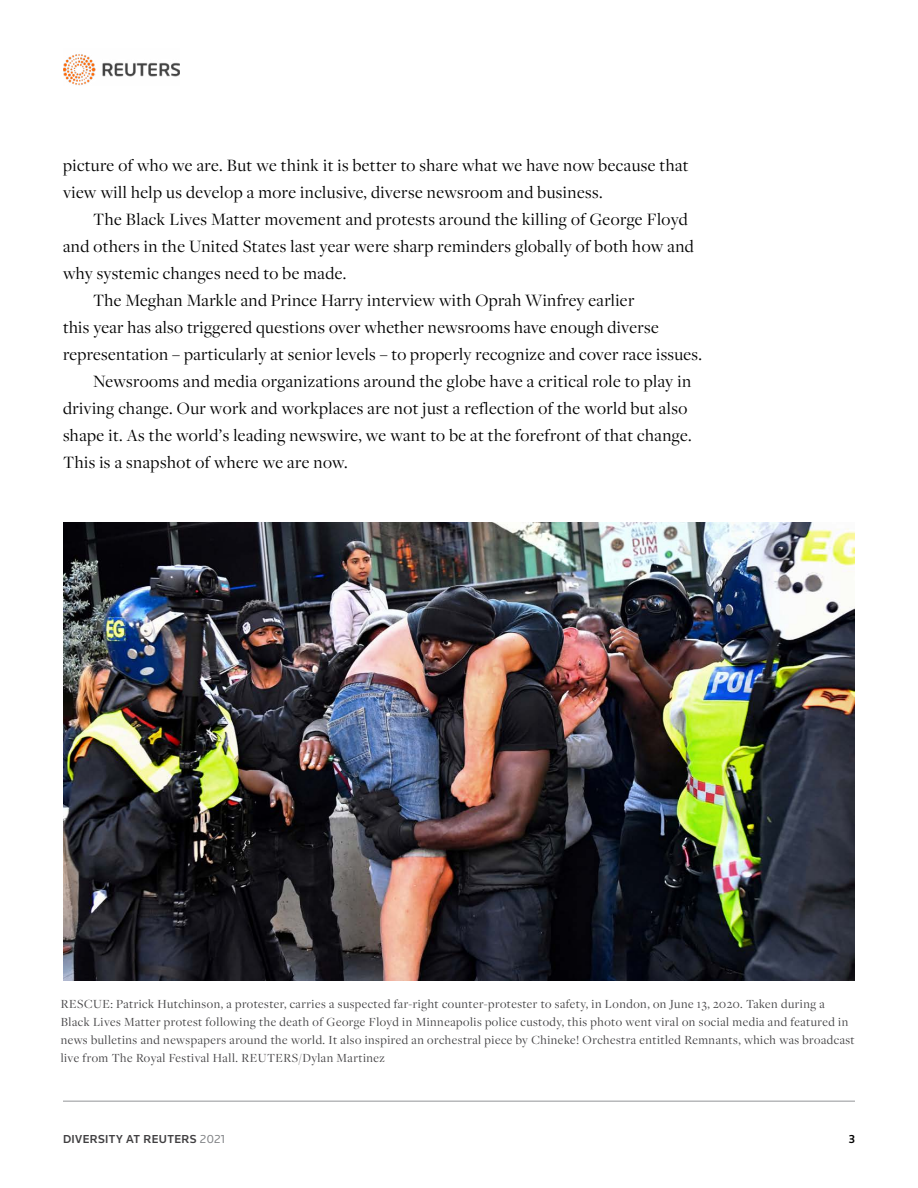
<style>
.page{position:relative;width:918px;height:1188px;background:#fff}
.page>*{position:absolute;margin:0;border:0;box-sizing:border-box;transform-origin:0 0}
.t1{font:18px/27px "Freight Disp";letter-spacing:.025em;color:#000}
.t2{font:12.9px/18px "Freight Disp";letter-spacing:.04em;color:#414042}
.t3{font:500 12px "Knowledge";letter-spacing:.03em;color:#414042}
.t4{font:500 12px "Knowledge";color:#000}
.s1{font-weight:400;color:#808285}
</style>
<div class="page">
<img style="left:63px;top:54px;width:117px;height:32px">
<hr style="left:63px;top:1101px;width:792px;height:1px;background:#939598">
<img style="left:63px;top:522px;width:792px;height:459px">
<p class="t1" style="left:63px;top:152px;width:627px">picture of who we are. But we think it is better to share what we have now because that view will help us develop a more inclusive, diverse newsroom and business.</p>
<p class="t1" style="left:93px;top:206px;width:596px">The Black Lives Matter movement and protests around the killing of George Floyd</p>
<p class="t1" style="left:63px;top:233px;width:632px">and others in the United States last year were sharp reminders globally of both how and</p>
<p class="t1" style="left:63px;top:260px;width:285px">why systemic changes need to be made.</p>
<p class="t1" style="left:93px;top:287px;width:543px">The Meghan Markle and Prince Harry interview with Oprah Winfrey earlier</p>
<p class="t1" style="left:63px;top:314px;width:597px">this year has also triggered questions over whether newsrooms have enough diverse</p>
<p class="t1" style="left:63px;top:341px;width:641px">representation – particularly at senior levels – to properly recognize and cover race issues.</p>
<p class="t1" style="left:93px;top:368px;width:600px">Newsrooms and media organizations around the globe have a critical role to play in</p>
<p class="t1" style="left:63px;top:395px;width:626px">driving change. Our work and workplaces are not just a reflection of the world but also</p>
<p class="t1" style="left:63px;top:422px;width:630px">shape it. As the world’s leading newswire, we want to be at the forefront of that change.</p>
<p class="t1" style="left:63px;top:449px;width:286px">This is a snapshot of where we are now.</p>
<p class="t2" style="left:61px;top:995px;width:795px">RESCUE: Patrick Hutchinson, a protester, carries a suspected far-right counter-protester to safety, in London, on June 13, 2020. Taken during a Black Lives Matter protest following the death of George Floyd in Minneapolis police custody, this photo went viral on social media and featured in news bulletins and newspapers around the world. It also inspired an orchestral piece by Chineke! Orchestra entitled Remnants, which was broadcast live from The Royal Festival Hall. REUTERS/Dylan Martinez</p>
<p class="t3" style="left:63px;top:1132px;width:164px">DIVERSITY AT REUTERS <span class="s1">2021</span></p>
<p class="t4" style="left:849px;top:1132px;width:8px">3</p>
</div>
